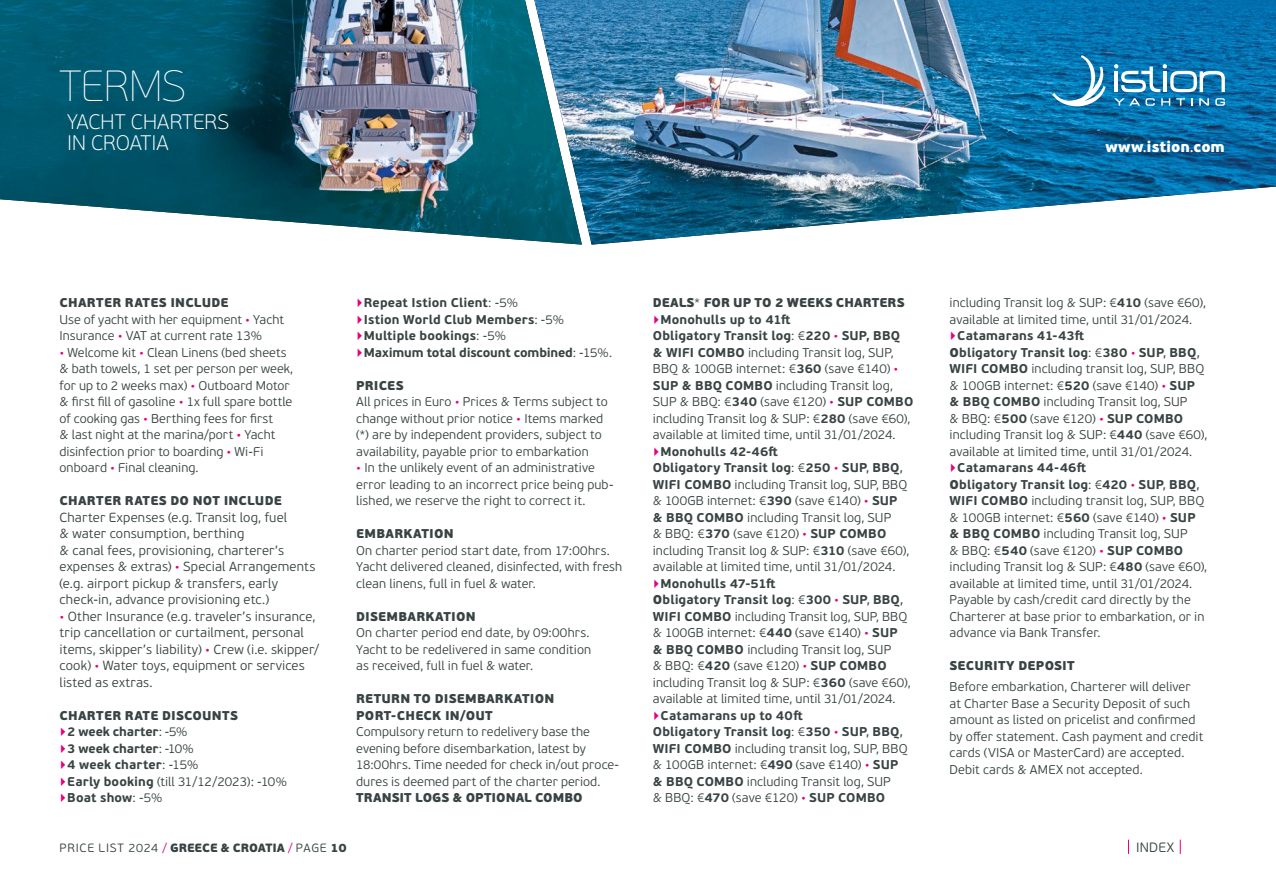
<style>
.page{position:relative;width:1276px;height:893px;background:#fff}
.page>*{position:absolute;margin:0;border:0;box-sizing:border-box;transform-origin:0 0}
.t1{font:43.5px "PF Beau Sans Pro X Thin";color:#fff}
.t2{font:100 21px/21px "PF Beau Sans Pro";color:#fff}
.t3{font:900 15px "PF Beau Sans Pro";letter-spacing:-.005em;color:#fff}
.t4{font:300 13.5px "PF Beau Sans Pro";letter-spacing:.02em;color:#394343}
.t5{font:300 13.2px/16.5px "PF Beau Sans Pro";letter-spacing:.01em;color:#394343}
.t6{font:300 12.75px/16.5px "PF Beau Sans Pro";letter-spacing:.005em;color:#394343}
.t7{font:700 12.75px/16.5px "PF Beau Sans Pro";letter-spacing:.005em;color:#394343}
.t8{font:900 12.75px/16.5px "PF Beau Sans Pro";letter-spacing:.015em;color:#394343}
.t9{font:300 12px "PF Beau Sans Pro";letter-spacing:.065em;color:#394343}
.s1{font-weight:400}
.s2{font-weight:900}
.s3{color:#e6007d}
.s4{font-size:12.75px;color:#e6007d}
.s5{font-weight:900;font-size:12px;color:#e6007d}
.s6{font-weight:300}
.s7{font-weight:700}
</style>
<div class="page">
<img style="left:582px;top:0;width:694px;height:245px">
<img style="left:0;top:0;width:582px;height:245px">
<svg style="left:1114px;top:98px;width:40px;height:8px"></svg>
<svg style="left:1161px;top:98px;width:9px;height:8px"></svg>
<svg style="left:1176px;top:98px;width:9px;height:8px"></svg>
<svg style="left:1199px;top:98px;width:10px;height:8px"></svg>
<svg style="left:1215px;top:98px;width:10px;height:8px"></svg>
<svg style="left:1052px;top:55px;width:53px;height:51px"></svg>
<svg style="left:1114px;top:64px;width:111px;height:28px"></svg>
<svg style="left:1180px;top:840px;width:1px;height:14px"></svg>
<svg style="left:1128px;top:840px;width:1px;height:14px"></svg>
<h1 class="t1" style="left:60px;top:61px;width:127px">TERMS</h1>
<h2 class="t2" style="left:67px;top:112px;width:163px">YACHT CHARTERS<br>IN CROATIA</h2>
<p class="t3" style="left:1105px;top:137px;width:121px">www<span class="s1">.</span>istion<span class="s1">.</span>com</p>
<p class="t6" style="left:60px;top:295px;width:226px"><span class="s2">CHARTER RATES INCLUDE<br></span>Use of yacht with her equipment <span class="s3">•</span> Yacht<br>Insurance <span class="s3">•</span> VAT at current rate 13%</p>
<p class="t6" style="left:60px;top:344px;width:235px"><span class="s3">•</span> Welcome kit <span class="s3">•</span> Clean Linens (bed sheets &amp; bath towels, 1 set per person per week, for up to 2 weeks max) <span class="s3">•</span> Outboard Motor &amp; first fill of gasoline <span class="s3">•</span> 1x full spare bottle of cooking gas <span class="s3">•</span> Berthing fees for first<br>&amp; last night at the marina/port <span class="s3">•</span> Yacht disinfection prior to boarding <span class="s3">•</span> Wi-Fi onboard <span class="s3">•</span> Final cleaning.</p>
<p class="t8" style="left:60px;top:493px;width:224px">CHARTER RATES DO NOT INCLUDE</p>
<p class="t5" style="left:60px;top:509px;width:257px">Charter Expenses (e.g. Transit log, fuel<br>&amp; water consumption, berthing<br>&amp; canal fees, provisioning, charterer’s expenses &amp; extras) <span class="s4">•</span> Special Arrangements (e.g. airport pickup &amp; transfers, early check-in, advance provisioning etc.)</p>
<p class="t5" style="left:60px;top:608px;width:261px"><span class="s4">•</span> Other Insurance (e.g. traveler’s insurance, trip cancellation or curtailment, personal items, skipper’s liability) <span class="s4">•</span> Crew (i.e. skipper/ cook) <span class="s4">•</span> Water toys, equipment or services listed as extras.</p>
<p class="t7" style="left:60px;top:707px;width:229px"><span class="s2">CHARTER RATE DISCOUNTS<br></span><span class="s5">▶</span>2 week charter<span class="s6">: -5%<br></span><span class="s5">▶</span>3 week charter<span class="s6">: -10%<br></span><span class="s5">▶</span>4 week charter<span class="s6">: -15%<br></span><span class="s5">▶</span>Early booking <span class="s6">(till 31/12/2023): -10% </span><span class="s5">▶</span>Boat show<span class="s6">: -5%</span></p>
<p class="t7" style="left:356px;top:295px;width:257px"><span class="s5">▶</span>Repeat Istion Client<span class="s6">: -5%<br></span><span class="s5">▶</span>Istion World Club Members<span class="s6">: -5% </span><span class="s5">▶</span>Multiple bookings<span class="s6">: -5%<br></span><span class="s5">▶</span>Maximum total discount combined<span class="s6">: -15%.</span></p>
<p class="t6" style="left:356px;top:377px;width:253px"><span class="s2">PRICES<br></span>All prices in Euro <span class="s3">•</span> Prices &amp; Terms subject to change without prior notice <span class="s3">•</span> Items marked (*) are by independent providers, subject to availability, payable prior to embarkation</p>
<p class="t6" style="left:356px;top:460px;width:259px"><span class="s3">•</span> In the unlikely event of an administrative error leading to an incorrect price being pub&shy;lished, we reserve the right to correct it.</p>
<p class="t8" style="left:356px;top:526px;width:99px">EMBARKATION</p>
<p class="t6" style="left:356px;top:542px;width:267px">On charter period start date, from 17:00hrs.<br>Yacht delivered cleaned, disinfected, with fresh clean linens, full in fuel &amp; water.</p>
<p class="t8" style="left:356px;top:608px;width:121px">DISEMBARKATION</p>
<p class="t6" style="left:356px;top:625px;width:236px">On charter period end date, by 09:00hrs.<br>Yacht to be redelivered in same condition as received, full in fuel &amp; water.</p>
<p class="t8" style="left:356px;top:691px;width:199px">RETURN TO DISEMBARKATION<br>PORT-CHECK IN/OUT</p>
<p class="t6" style="left:356px;top:724px;width:264px">Compulsory return to redelivery base the evening before disembarkation, latest by 18:00hrs. Time needed for check in/out proce&shy;dures is deemed part of the charter period.</p>
<p class="t8" style="left:356px;top:790px;width:228px">TRANSIT LOGS &amp; OPTIONAL COMBO</p>
<p class="t9" style="left:60px;top:841px;width:289px">PRICE LIST 2024 <span class="s3">/</span> <span class="s2">GREECE &amp; CROATIA</span> <span class="s3">/</span> PAGE <span class="s2">10</span></p>
<p class="t6" style="left:653px;top:295px;width:262px"><span class="s2">DEALS</span>* <span class="s2">FOR UP TO 2 WEEKS CHARTERS </span><span class="s5">▶</span><span class="s7">Monohulls up to 41ft<br>Obligatory Transit log</span>: €<span class="s7">220</span> <span class="s3">•</span> <span class="s7">SUP, BBQ<br>&amp; WIFI COMBO</span> including Transit log, SUP, BBQ &amp; 100GB internet: €<span class="s7">360</span> (save €140) <span class="s3">• </span><span class="s7">SUP &amp; BBQ COMBO</span> including Transit log, SUP &amp; BBQ: €<span class="s7">340</span> (save €120) <span class="s3">•</span> <span class="s7">SUP COMBO </span>including Transit log &amp; SUP: €<span class="s7">280</span> (save €60), available at limited time, until 31/01/2024. <span class="s5">▶</span><span class="s7">Monohulls 42-46ft<br>Obligatory Transit log</span>: €<span class="s7">250</span> <span class="s3">•</span> <span class="s7">SUP</span><span class="s1">,</span> <span class="s7">BBQ</span><span class="s1">, </span><span class="s7">WIFI COMBO</span> including Transit log, SUP, BBQ &amp; 100GB internet: €<span class="s7">390</span> (save €140) <span class="s3">•</span> <span class="s7">SUP<br>&amp; BBQ COMBO</span> including Transit log, SUP<br>&amp; BBQ: €<span class="s7">370</span> (save €120) <span class="s3">•</span> <span class="s7">SUP COMBO </span>including Transit log &amp; SUP: €<span class="s7">310</span> (save €60), available at limited time, until 31/01/2024. <span class="s5">▶</span><span class="s7">Monohulls 47-51ft<br></span><span class="s2">O</span><span class="s7">bligatory Transit log</span>: €<span class="s7">300</span> <span class="s3">•</span> <span class="s7">SUP</span><span class="s1">,</span> <span class="s7">BBQ</span><span class="s1">, </span><span class="s7">WIFI COMBO</span> including Transit log, SUP, BBQ &amp; 100GB internet: €<span class="s7">440</span> (save €140) <span class="s3">•</span> <span class="s7">SUP<br>&amp; BBQ COMBO</span> including Transit log, SUP<br>&amp; BBQ: €<span class="s7">420</span> (save €120) <span class="s3">•</span> <span class="s7">SUP COMBO </span>including Transit log &amp; SUP: €<span class="s7">360</span> (save €60), available at limited time, until 31/01/2024. <span class="s5">▶</span><span class="s7">Catamarans up to 40ft<br>Obligatory Transit log</span>: €<span class="s7">350</span> <span class="s3">•</span> <span class="s7">SUP</span><span class="s1">,</span> <span class="s7">BBQ</span><span class="s1">, </span><span class="s7">WIFI COMBO</span> including transit log, SUP, BBQ &amp; 100GB internet: €<span class="s7">490</span> (save €140) <span class="s3">•</span> <span class="s7">SUP<br>&amp; BBQ COMBO</span> including Transit log, SUP<br>&amp; BBQ: €<span class="s7">470</span> (save €120) <span class="s3">•</span> <span class="s7">SUP COMBO</span></p>
<p class="t6" style="left:949px;top:295px;width:259px">including Transit log &amp; SUP: €<span class="s7">410</span> (save €60), available at limited time, until 31/01/2024. <span class="s5">▶</span><span class="s7">Catamarans 41-43ft<br></span><span class="s2">O</span><span class="s7">bligatory Transit log</span>: €<span class="s7">380</span> <span class="s3">•</span> <span class="s7">SUP</span><span class="s1">,</span> <span class="s7">BBQ</span><span class="s1">, </span><span class="s7">WIFI COMBO</span> including transit log, SUP, BBQ &amp; 100GB internet: €<span class="s7">520</span> (save €140) <span class="s3">•</span> <span class="s7">SUP &amp; BBQ COMBO</span> including Transit log, SUP<br>&amp; BBQ: €<span class="s7">500</span> (save €120) <span class="s3">•</span> <span class="s7">SUP COMBO </span>including Transit log &amp; SUP: €<span class="s7">440</span> (save €60), available at limited time, until 31/01/2024. <span class="s5">▶</span><span class="s7">Catamarans 44-46ft<br></span><span class="s2">O</span><span class="s7">bligatory Transit log</span>: €<span class="s7">420</span> <span class="s3">•</span> <span class="s7">SUP</span><span class="s1">,</span> <span class="s7">BBQ</span><span class="s1">, </span><span class="s7">WIFI COMBO</span> including transit log, SUP, BBQ &amp; 100GB internet: €<span class="s7">560</span> (save €140) <span class="s3">•</span> <span class="s7">SUP &amp; BBQ COMBO</span> including Transit log, SUP<br>&amp; BBQ: €<span class="s7">540</span> (save €120) <span class="s3">•</span> <span class="s7">SUP COMBO </span>including Transit log &amp; SUP: €<span class="s7">480</span> (save €60), available at limited time, until 31/01/2024.<br>Payable by cash/credit card directly by the Charterer at base prior to embarkation, or in advance via Bank Transfer.</p>
<p class="t8" style="left:949px;top:658px;width:127px">SECURITY DEPOSIT</p>
<p class="t6" style="left:949px;top:679px;width:255px">Before embarkation, Charterer will deliver at Charter Base a Security Deposit of such amount as listed on pricelist and confirmed by offer statement. Cash payment and credit cards (VISA or MasterCard) are accepted.<br>Debit cards &amp; AMEX not accepted.</p>
<p class="t4" style="left:1136px;top:839px;width:39px">INDEX</p>
</div>
